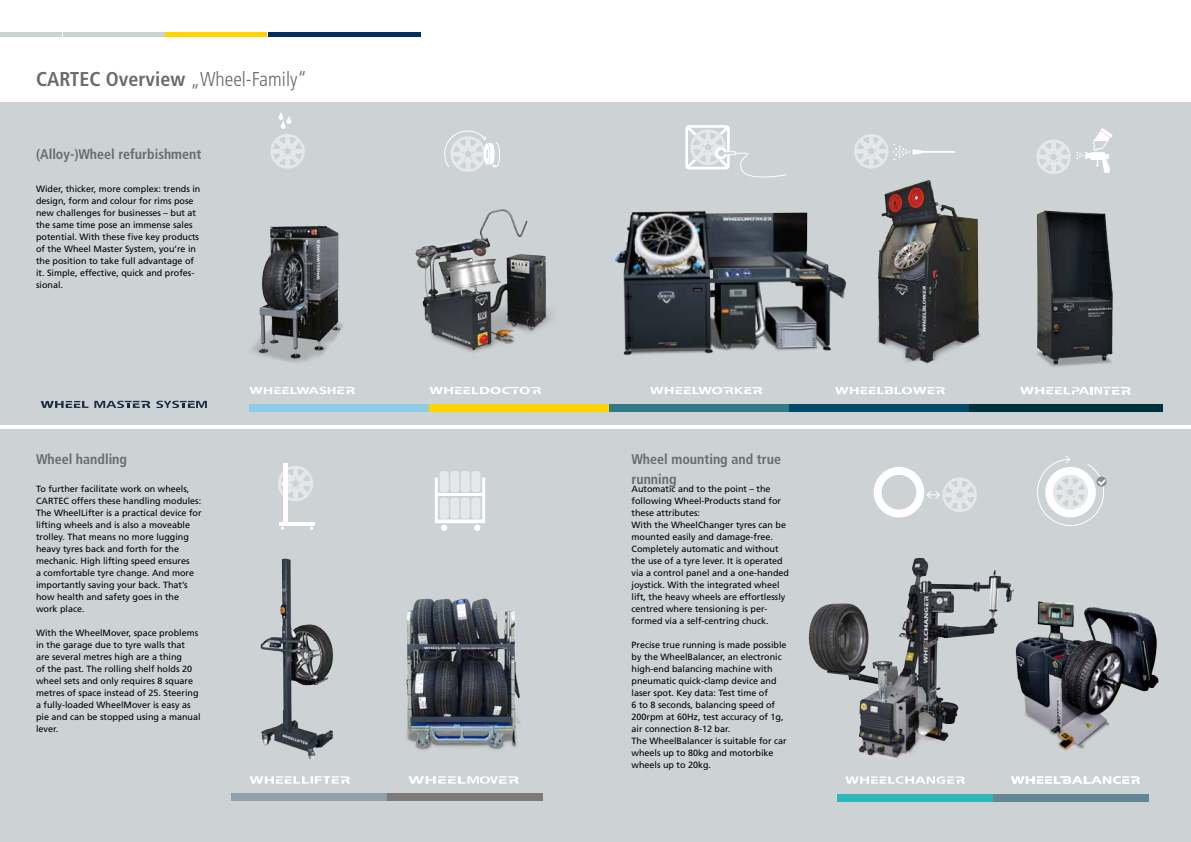
<style>
.page{position:relative;width:1191px;height:842px;background:#fff}
.page>*{position:absolute;margin:0;border:0;box-sizing:border-box;transform-origin:0 0}
.t1{font:700 condensed 20px "Frutiger";color:#676c6e}
.t2{font:700 condensed 14px/20px "Frutiger";color:#676c6e}
.t3{font:9px/12px "Frutiger";color:#000}
.s1{font-weight:300}
</style>
<div class="page">
<div style="left:0;top:102px;width:1191px;height:323px;background:#cdd2d5"></div>
<div style="left:0;top:429px;width:596px;height:413px;background:#cdd2d5"></div>
<div style="left:596px;top:429px;width:595px;height:413px;background:#cdd2d5"></div>
<img style="left:415px;top:209px;width:138px;height:143px">
<img style="left:1036px;top:210px;width:77px;height:157px">
<img style="left:251px;top:225px;width:92px;height:138px">
<img style="left:260px;top:558px;width:74px;height:201px">
<img style="left:808px;top:558px;width:204px;height:200px">
<img style="left:1001px;top:590px;width:158px;height:168px">
<img style="left:406px;top:598px;width:114px;height:152px">
<img style="left:877px;top:180px;width:103px;height:184px">
<svg style="left:249px;top:387px;width:106px;height:7px"></svg>
<svg style="left:429px;top:387px;width:112px;height:7px"></svg>
<svg style="left:835px;top:387px;width:110px;height:7px"></svg>
<svg style="left:1020px;top:387px;width:111px;height:8px"></svg>
<svg style="left:41px;top:401px;width:47px;height:7px"></svg>
<svg style="left:94px;top:401px;width:56px;height:7px"></svg>
<svg style="left:156px;top:401px;width:51px;height:7px"></svg>
<svg style="left:650px;top:387px;width:112px;height:7px"></svg>
<svg style="left:249px;top:776px;width:101px;height:8px"></svg>
<svg style="left:408px;top:776px;width:111px;height:8px"></svg>
<svg style="left:845px;top:776px;width:120px;height:8px"></svg>
<svg style="left:1011px;top:776px;width:129px;height:8px"></svg>
<svg style="left:270px;top:112px;width:35px;height:57px"></svg>
<svg style="left:1036px;top:128px;width:77px;height:46px"></svg>
<svg style="left:854px;top:134px;width:101px;height:35px"></svg>
<svg style="left:444px;top:130px;width:56px;height:42px"></svg>
<svg style="left:278px;top:463px;width:35px;height:41px"></svg>
<div style="left:282px;top:463px;width:5px;height:63px;background:#fff"></div>
<hr style="left:279px;top:523px;width:35px;height:3px;background:#fff">
<svg style="left:435px;top:478px;width:50px;height:53px"></svg>
<hr style="left:437px;top:493px;width:48px;height:3px;background:#fff">
<div style="left:440px;top:498px;width:9px;height:21px;background:#e5e8e9;border-radius:3px"></div>
<div style="left:440px;top:471px;width:9px;height:21px;background:#e5e8e9;border-radius:3px"></div>
<div style="left:461px;top:498px;width:9px;height:21px;background:#e5e8e9;border-radius:3px"></div>
<div style="left:461px;top:471px;width:9px;height:21px;background:#e5e8e9;border-radius:3px"></div>
<div style="left:450px;top:498px;width:9px;height:21px;background:#e5e8e9;border-radius:3px"></div>
<div style="left:450px;top:471px;width:9px;height:21px;background:#e5e8e9;border-radius:3px"></div>
<div style="left:471px;top:498px;width:9px;height:21px;background:#e5e8e9;border-radius:3px"></div>
<div style="left:471px;top:471px;width:9px;height:21px;background:#e5e8e9;border-radius:3px"></div>
<svg style="left:685px;top:125px;width:101px;height:53px"></svg>
<div style="left:231px;top:793px;width:156px;height:8px;background:#90a1ac"></div>
<div style="left:387px;top:793px;width:155px;height:8px;background:#7b7b7a"></div>
<div style="left:837px;top:794px;width:156px;height:8px;background:#2fb7ba"></div>
<div style="left:993px;top:794px;width:155px;height:8px;background:#618799"></div>
<div style="left:609px;top:404px;width:180px;height:8px;background:#337988"></div>
<div style="left:249px;top:404px;width:180px;height:8px;background:#8ecbe7"></div>
<div style="left:429px;top:404px;width:180px;height:8px;background:#ffd400"></div>
<div style="left:789px;top:404px;width:180px;height:8px;background:#004c68"></div>
<div style="left:969px;top:404px;width:193px;height:8px;background:#00323d"></div>
<svg style="left:873px;top:467px;width:104px;height:50px"></svg>
<svg style="left:1037px;top:455px;width:70px;height:71px"></svg>
<img style="left:615px;top:211px;width:232px;height:145px">
<hr style="left:319px;top:33px;width:50px;height:4px;background:#00315d">
<hr style="left:370px;top:33px;width:50px;height:4px;background:#00315d">
<hr style="left:268px;top:33px;width:50px;height:4px;background:#00315d">
<hr style="left:114px;top:33px;width:50px;height:4px;background:#cdd2d5">
<hr style="left:217px;top:33px;width:50px;height:4px;background:#ffd400">
<hr style="left:166px;top:33px;width:50px;height:4px;background:#ffd400">
<hr style="left:0;top:33px;width:62px;height:4px;background:#cdd2d5">
<hr style="left:63px;top:33px;width:50px;height:4px;background:#cdd2d5">
<h1 class="t1" style="left:36px;top:67px;width:272px">CARTEC Overview <span class="s1">„Wheel-Family“</span></h1>
<h2 class="t2" style="left:36px;top:144px;width:167px">(Alloy-)Wheel refurbishment</h2>
<p class="t3" style="left:36px;top:183px;width:166px">Wider, thicker, more complex: trends in design, form and colour for rims pose new challenges for businesses – but at the same time pose an immense sales potential. With these five key products of the Wheel Master System, you’re in the position to take full advantage of it. Simple, effective, quick and profes&shy;sional.</p>
<h2 class="t2" style="left:36px;top:449px;width:93px">Wheel handling</h2>
<h2 class="t2" style="left:631px;top:449px;width:151px">Wheel mounting and true running</h2>
<p class="t3" style="left:36px;top:483px;width:167px">To further facilitate work on wheels, CARTEC offers these handling modules:<br>The WheelLifter is a practical device for lifting wheels and is also a moveable trolley. That means no more lugging heavy tyres back and forth for the mechanic. High lifting speed ensures<br>a comfortable tyre change. And more importantly saving your back. That’s how health and safety goes in the work place.</p>
<p class="t3" style="left:36px;top:627px;width:166px">With the WheelMover, space problems in the garage due to tyre walls that are several metres high are a thing<br>of the past. The rolling shelf holds 20 wheel sets and only requires 8 square metres of space instead of 25. Steering a fully-loaded WheelMover is easy as pie and can be stopped using a manual lever.</p>
<p class="t3" style="left:631px;top:483px;width:159px">Automatic and to the point – the following Wheel-Products stand for these attributes:<br>With the WheelChanger tyres can be mounted easily and damage-free.<br>Completely automatic and without the use of a tyre lever. It is operated via a control panel and a one-handed joystick. With the integrated wheel lift, the heavy wheels are effortlessly centred where tensioning is per&shy;formed via a self-centring chuck.</p>
<p class="t3" style="left:631px;top:639px;width:157px">Precise true running is made possible by the WheelBalancer, an electronic high-end balancing machine with pneumatic quick-clamp device and laser spot. Key data: Test time of<br>6 to 8 seconds, balancing speed of<br>200rpm at 60Hz, test accuracy of 1g, air connection 8-12 bar.<br>The WheelBalancer is suitable for car wheels up to 80kg and motorbike wheels up to 20kg.</p>
</div>
